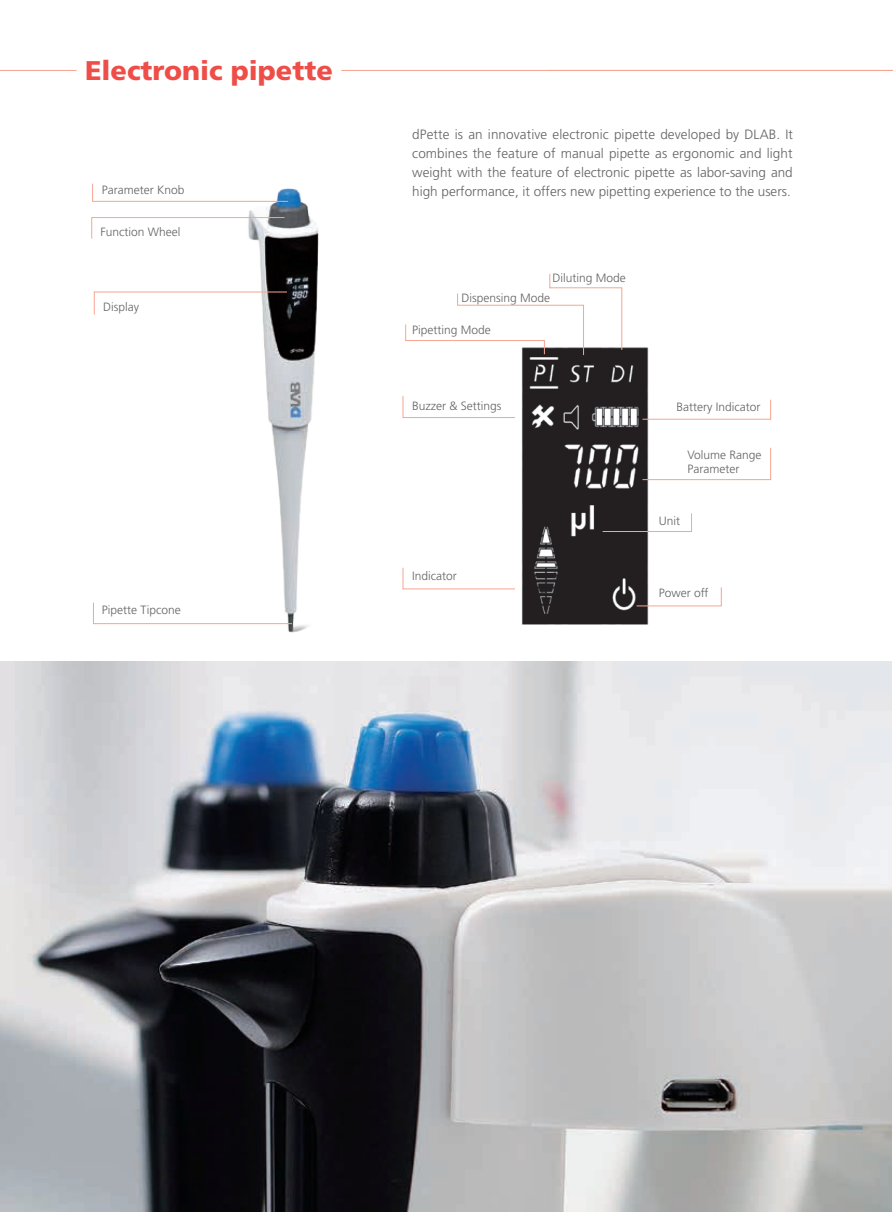
<style>
.page{position:relative;width:893px;height:1212px;background:#fff}
.page>*{position:absolute;margin:0;border:0;box-sizing:border-box;transform-origin:0 0}
.t1{font:900 27px "Frutiger LT Std";color:#ef4d47}
.t2{font:300 13.5px/19.2px "Frutiger LT Std";color:#636366;text-align:justify}
.t3{font:300 12px/14.4px "Frutiger LT Std";color:#636366}
</style>
<div class="page">
<hr style="left:0;top:70px;width:77px;height:1px;background:#f7a592">
<img style="left:0;top:662px;width:892px;height:550px">
<img style="left:25px;top:188px;width:588px;height:512px">
<svg style="left:92px;top:183px;width:197px;height:19px"></svg>
<svg style="left:94px;top:291px;width:194px;height:24px"></svg>
<svg style="left:91px;top:217px;width:194px;height:22px"></svg>
<svg style="left:93px;top:602px;width:200px;height:22px"></svg>
<svg style="left:402px;top:567px;width:114px;height:22px"></svg>
<svg style="left:402px;top:395px;width:114px;height:23px"></svg>
<img style="left:516px;top:344px;width:135px;height:285px">
<svg style="left:405px;top:273px;width:217px;height:83px"></svg>
<svg style="left:642px;top:399px;width:129px;height:21px"></svg>
<svg style="left:642px;top:447px;width:129px;height:33px"></svg>
<svg style="left:602px;top:513px;width:90px;height:19px"></svg>
<svg style="left:636px;top:587px;width:86px;height:19px"></svg>
<hr style="left:341px;top:70px;width:552px;height:1px;background:#f7a592">
<h1 class="t1" style="left:85px;top:54px;width:249px">Electronic pipette</h1>
<p class="t2" style="left:412px;top:125px;width:382px">dPette is an innovative electronic pipette developed by DLAB. It combines the feature of manual pipette as ergonomic and light weight with the feature of electronic pipette as labor-saving and</p>
<p class="t3" style="left:102px;top:183px;width:84px">Parameter Knob</p>
<p class="t2" style="left:412px;top:182px;width:380px">high performance, it offers new pipetting experience to the users.</p>
<p class="t3" style="left:100px;top:225px;width:82px">Function Wheel</p>
<p class="t3" style="left:103px;top:300px;width:37px">Display</p>
<p class="t3" style="left:102px;top:603px;width:80px">Pipette Tipcone</p>
<p class="t3" style="left:552px;top:271px;width:75px">Diluting Mode</p>
<p class="t3" style="left:461px;top:291px;width:90px">Dispensing Mode</p>
<p class="t3" style="left:412px;top:322px;width:80px">Pipetting Mode</p>
<p class="t3" style="left:412px;top:398px;width:91px">Buzzer &amp; Settings</p>
<p class="t3" style="left:412px;top:569px;width:46px">Indicator</p>
<p class="t3" style="left:676px;top:400px;width:85px">Battery Indicator</p>
<p class="t3" style="left:688px;top:447px;width:76px">Volume Range<br>Parameter</p>
<p class="t3" style="left:659px;top:514px;width:23px">Unit</p>
<p class="t3" style="left:659px;top:586px;width:51px">Power off</p>
</div>
